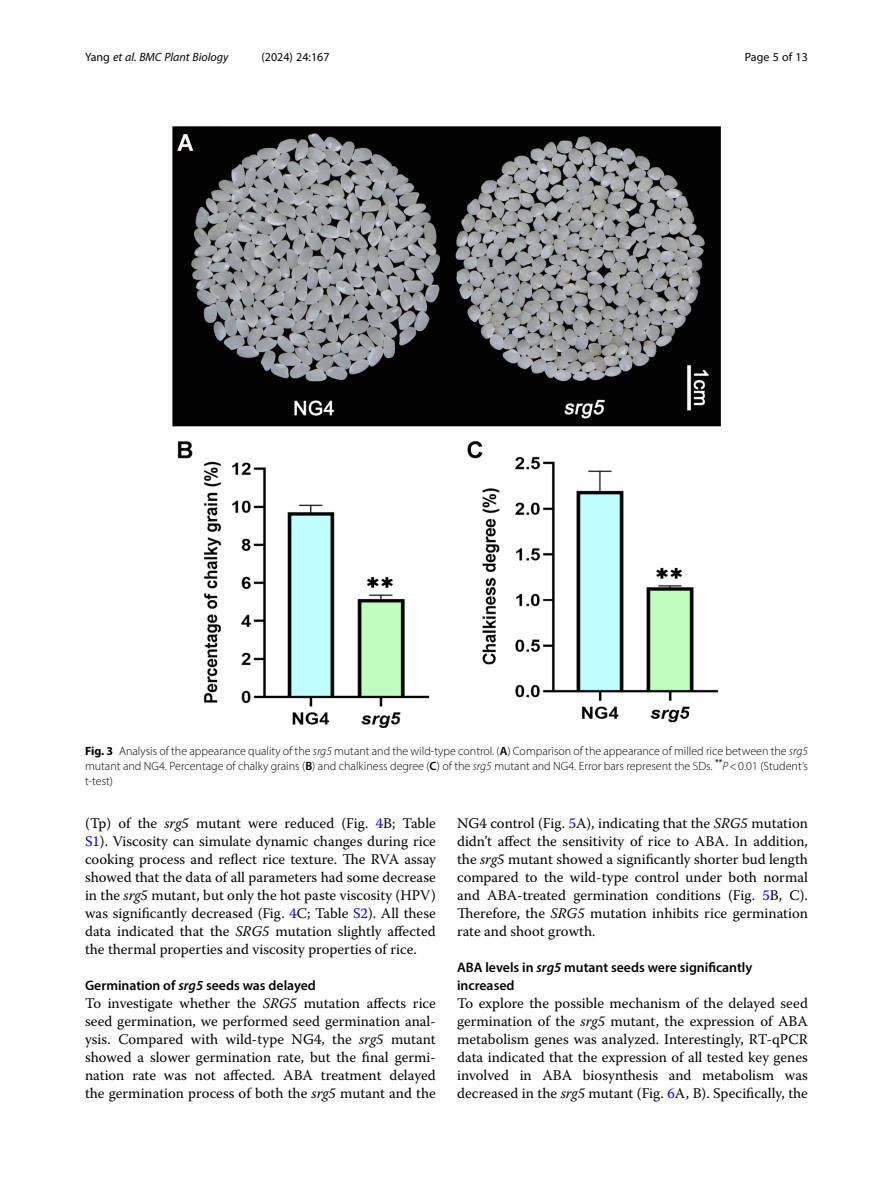
<style>
.page{position:relative;width:893px;height:1191px;background:#fff}
.page>*{position:absolute;margin:0;border:0;box-sizing:border-box;transform-origin:0 0}
.Body_Text{font:14.7px/18px "Warnock Pro";color:#000;text-align:justify}
.Head_2{font:600 13.8px/18px "Myriad Pro";color:#000}
.Figure_Caption{font:300 12px/15px "Myriad Pro";color:#000;text-align:justify}
.t1{font:italic 12px "Myriad Pro";color:#000}
.t2{font:12px "Myriad Pro";color:#000}
.s1{font-style:normal}
.s2{font-weight:700}
.s3{font-style:italic}
.s4{font-weight:600}
.s5{color:#00f}
</style>
<div class="page">
<img style="left:172px;top:126px;width:549px;height:601px">
<p class="t1" style="left:85px;top:50px;width:145px"><span class="s1">Yang</span> et al. BMC Plant Biology</p>
<p class="t2" style="left:261px;top:50px;width:70px">(2024) 24:167</p>
<p class="t2" style="left:745px;top:50px;width:65px">Page 5 of 13</p>
<p class="Figure_Caption" style="left:85px;top:743px;width:724px"><span class="s2">Fig. 3</span> Analysis of the appearance quality of the <span class="s3">srg5</span> mutant and the wild-type control. (<span class="s4">A</span>) Comparison of the appearance of milled rice between the <span class="s3">srg5 </span>mutant and NG4. Percentage of chalky grains (<span class="s4">B</span>) and chalkiness degree (<span class="s4">C</span>) of the <span class="s3">srg5</span> mutant and NG4. Error bars represent the SDs. <sup>**</sup><span class="s3">P</span>&lt;0.01 (Student’s t-test)</p>
<p class="Body_Text" style="left:85px;top:814px;width:352px">(Tp) of the <span class="s3">srg5</span> mutant were reduced (Fig. <span class="s5">4</span>B; Table <span class="s5">S1</span>). Viscosity can simulate dynamic changes during rice cooking process and reflect rice texture. The RVA assay showed that the data of all parameters had some decrease in the <span class="s3">srg5</span> mutant, but only the hot paste viscosity (HPV) was significantly decreased (Fig. <span class="s5">4</span>C; Table <span class="s5">S2</span>). All these data indicated that the <span class="s3">SRG5</span> mutation slightly affected the thermal properties and viscosity properties of rice.</p>
<p class="Head_2" style="left:85px;top:976px;width:232px">Germination of <span class="s3">srg5</span> seeds was delayed</p>
<p class="Body_Text" style="left:85px;top:994px;width:352px">To investigate whether the <span class="s3">SRG5</span> mutation affects rice seed germination, we performed seed germination anal&shy;ysis. Compared with wild-type NG4, the <span class="s3">srg5</span> mutant showed a slower germination rate, but the final germi&shy;nation rate was not affected. ABA treatment delayed the germination process of both the <span class="s3">srg5</span> mutant and the</p>
<p class="Body_Text" style="left:457px;top:814px;width:352px">NG4 control (Fig. <span class="s5">5</span>A), indicating that the <span class="s3">SRG5</span> mutation didn’t affect the sensitivity of rice to ABA. In addition, the <span class="s3">srg5</span> mutant showed a significantly shorter bud length compared to the wild-type control under both normal and ABA-treated germination conditions (Fig. <span class="s5">5</span>B, C).<br>Therefore, the <span class="s3">SRG5</span> mutation inhibits rice germination rate and shoot growth.</p>
<p class="Head_2" style="left:457px;top:958px;width:297px">ABA levels in <span class="s3">srg5</span> mutant seeds were significantly increased</p>
<p class="Body_Text" style="left:457px;top:994px;width:352px">To explore the possible mechanism of the delayed seed germination of the <span class="s3">srg5</span> mutant, the expression of ABA metabolism genes was analyzed. Interestingly, RT-qPCR data indicated that the expression of all tested key genes involved in ABA biosynthesis and metabolism was decreased in the <span class="s3">srg5</span> mutant (Fig. <span class="s5">6</span>A, B). Specifically, the</p>
</div>
